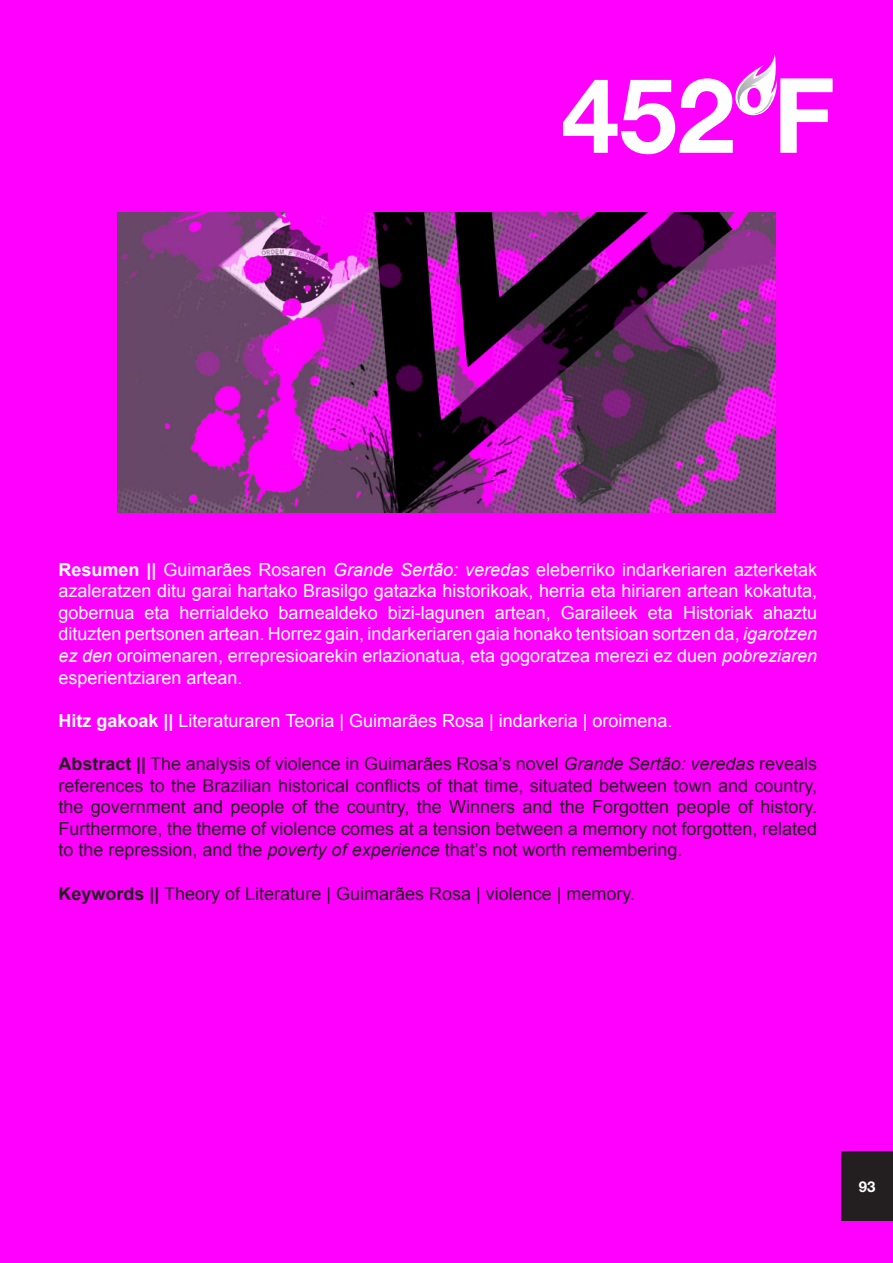
<style>
.page{position:relative;width:893px;height:1263px;background:#f0f}
.page>*{position:absolute;margin:0;border:0;box-sizing:border-box;transform-origin:0 0}
.t1{font:700 104.1px "Helvetica Neue";color:#fff}
.Estilo_de_párrafo_1{font:18px/21.6px "Arial";color:#fff;text-align:justify}
.Estilo_de_párrafo_1-2{font:18px/21.6px "Arial";color:#231f20;text-align:justify}
.t2{font:700 15px "Helvetica Neue";color:#fff}
.s1{font-weight:700}
.s2{font-style:italic}
</style>
<div class="page">
<div style="left:841px;top:1151px;width:52px;height:70px;background:#231f20"></div>
<svg style="left:728px;top:54px;width:51px;height:61px"></svg>
<img style="left:117px;top:213px;width:659px;height:300px">
<h1 class="t1" style="left:561px;top:51px;width:275px">452ºF</h1>
<p class="Estilo_de_párrafo_1" style="left:58px;top:558px;width:760px"><span class="s1">Resumen ||</span> Guimarães Rosaren <span class="s2">Grande Sertão: veredas</span> eleberriko indarkeriaren azterketak azaleratzen ditu garai hartako Brasilgo gatazka historikoak, herria eta hiriaren artean kokatuta, gobernua eta herrialdeko barnealdeko bizi-lagunen artean, Garaileek eta Historiak ahaztu dituzten pertsonen artean. Horrez gain, indarkeriaren gaia honako tentsioan sortzen da, <span class="s2">igarotzen ez den</span> oroimenaren, errepresioarekin erlazionatua, eta gogoratzea merezi ez duen <span class="s2">pobreziaren </span>esperientziaren artean.</p>
<p class="Estilo_de_párrafo_1" style="left:58px;top:710px;width:616px"><span class="s1">Hitz gakoak ||</span> Literaturaren Teoria | Guimarães Rosa | indarkeria | oroimena.</p>
<p class="Estilo_de_párrafo_1-2" style="left:58px;top:753px;width:760px"><span class="s1">Abstract ||</span> The analysis of violence in Guimarães Rosa’s novel <span class="s2">Grande Sertão: veredas</span> reveals references to the Brazilian historical conflicts of that time, situated between town and country, the government and people of the country, the Winners and the Forgotten people of history.<br>Furthermore, the theme of violence comes at a tension between a memory not forgotten, related to the repression, and the <span class="s2">poverty of experience</span> that’s not worth remembering.</p>
<p class="Estilo_de_párrafo_1-2" style="left:58px;top:882px;width:578px"><span class="s1">Keywords ||</span> Theory of Literature | Guimarães Rosa | violence | memory.</p>
<p class="t2" style="left:859px;top:1177px;width:18px">93</p>
</div>
